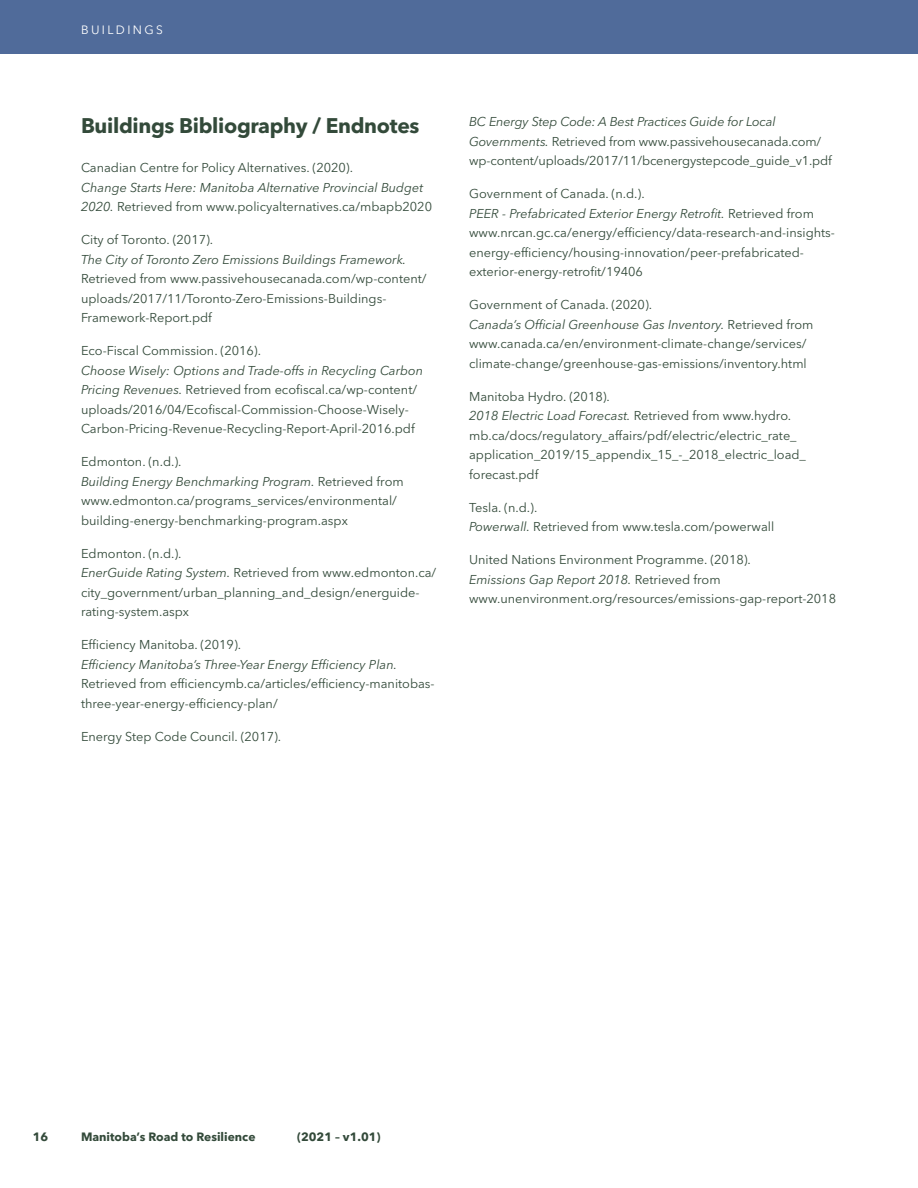
<style>
.page{position:relative;width:918px;height:1188px;background:#fff}
.page>*{position:absolute;margin:0;border:0;box-sizing:border-box;transform-origin:0 0}
.Subhead_1{font:700 21px "Avenir Next LT Pro";letter-spacing:-.015em;color:#334a3a}
.t1{font:12.75px/19.5px "Avenir Next LT Pro";color:#334a3a}
.t2{font:700 12px "Avenir Next LT Pro";color:#334a3a}
.Heading{font:12px "Avenir Next LT Pro";letter-spacing:.2em;color:#fff}
.s1{font-style:italic}
</style>
<div class="page">
<div style="left:0;top:0;width:918px;height:54px;background:#506b9a"></div>
<p class="Heading" style="left:81px;top:23px;width:84px">BUILDINGS</p>
<p class="Subhead_1" style="left:81px;top:112px;width:340px">Buildings Bibliography / Endnotes</p>
<p class="t1" style="left:81px;top:158px;width:353px">Canadian Centre for Policy Alternatives. (2020).<br><span class="s1">Change Starts Here: Manitoba Alternative Provincial Budget<br>2020.</span> Retrieved from www.policyalternatives.ca/mbapb2020</p>
<p class="t1" style="left:81px;top:230px;width:347px">City of Toronto. (2017).<br><span class="s1">The City of Toronto Zero Emissions Buildings Framework.<br></span>Retrieved from www.passivehousecanada.com/wp-content/ uploads/2017/11/Toronto-Zero-Emissions-Buildings-Framework-Report.pdf</p>
<p class="t1" style="left:81px;top:341px;width:344px">Eco-Fiscal Commission. (2016).<br><span class="s1">Choose Wisely: Options and Trade-offs in Recycling Carbon Pricing Revenues.</span> Retrieved from ecofiscal.ca/wp-content/ uploads/2016/04/Ecofiscal-Commission-Choose-Wisely-Carbon-Pricing-Revenue-Recycling-Report-April-2016.pdf</p>
<p class="t1" style="left:81px;top:452px;width:324px">Edmonton. (n.d.).<br><span class="s1">Building Energy Benchmarking Program.</span> Retrieved from www.edmonton.ca/programs_services/environmental/ building-energy-benchmarking-program.aspx</p>
<p class="t1" style="left:81px;top:544px;width:357px">Edmonton. (n.d.).<br><span class="s1">EnerGuide Rating System.</span> Retrieved from www.edmonton.ca/ city_government/urban_planning_and_design/energuide&shy;rating-system.aspx</p>
<p class="t1" style="left:81px;top:635px;width:355px">Efficiency Manitoba. (2019).<br><span class="s1">Efficiency Manitoba’s Three-Year Energy Efficiency Plan.<br></span>Retrieved from efficiencymb.ca/articles/efficiency-manitobas&shy;three-year-energy-efficiency-plan/</p>
<p class="t1" style="left:81px;top:727px;width:202px">Energy Step Code Council. (2017).</p>
<p class="t1" style="left:469px;top:112px;width:364px"><span class="s1">BC Energy Step Code: A Best Practices Guide for Local<br>Governments.</span> Retrieved from www.passivehousecanada.com/ wp-content/uploads/2017/11/bcenergystepcode_guide_v1.pdf</p>
<p class="t1" style="left:469px;top:184px;width:367px">Government of Canada. (n.d.).<br><span class="s1">PEER - Prefabricated Exterior Energy Retrofit.</span> Retrieved from www.nrcan.gc.ca/energy/efficiency/data-research-and-insights&shy;energy-efficiency/housing-innovation/peer-prefabricated&shy;exterior-energy-retrofit/19406</p>
<p class="t1" style="left:469px;top:295px;width:346px">Government of Canada. (2020).<br><span class="s1">Canada’s Official Greenhouse Gas Inventory.</span> Retrieved from www.canada.ca/en/environment-climate-change/services/ climate-change/greenhouse-gas-emissions/inventory.html</p>
<p class="t1" style="left:469px;top:387px;width:338px">Manitoba Hydro. (2018).<br><span class="s1">2018 Electric Load Forecast.</span> Retrieved from www.hydro. mb.ca/docs/regulatory_affairs/pdf/electric/electric_rate_ application_2019/15_appendix_15_-_2018_electric_load_ forecast.pdf</p>
<p class="t1" style="left:469px;top:498px;width:307px">Tesla. (n.d.).<br><span class="s1">Powerwall.</span> Retrieved from www.tesla.com/powerwall</p>
<p class="t1" style="left:469px;top:550px;width:368px">United Nations Environment Programme. (2018).<br><span class="s1">Emissions Gap Report 2018.</span> Retrieved from www.unenvironment.org/resources/emissions-gap-report-2018</p>
<p class="t2" style="left:33px;top:1129px;width:17px">16</p>
<p class="t2" style="left:81px;top:1129px;width:176px">Manitoba’s Road to Resilience</p>
<p class="t2" style="left:297px;top:1129px;width:85px">(2021 – v1.01)</p>
</div>
